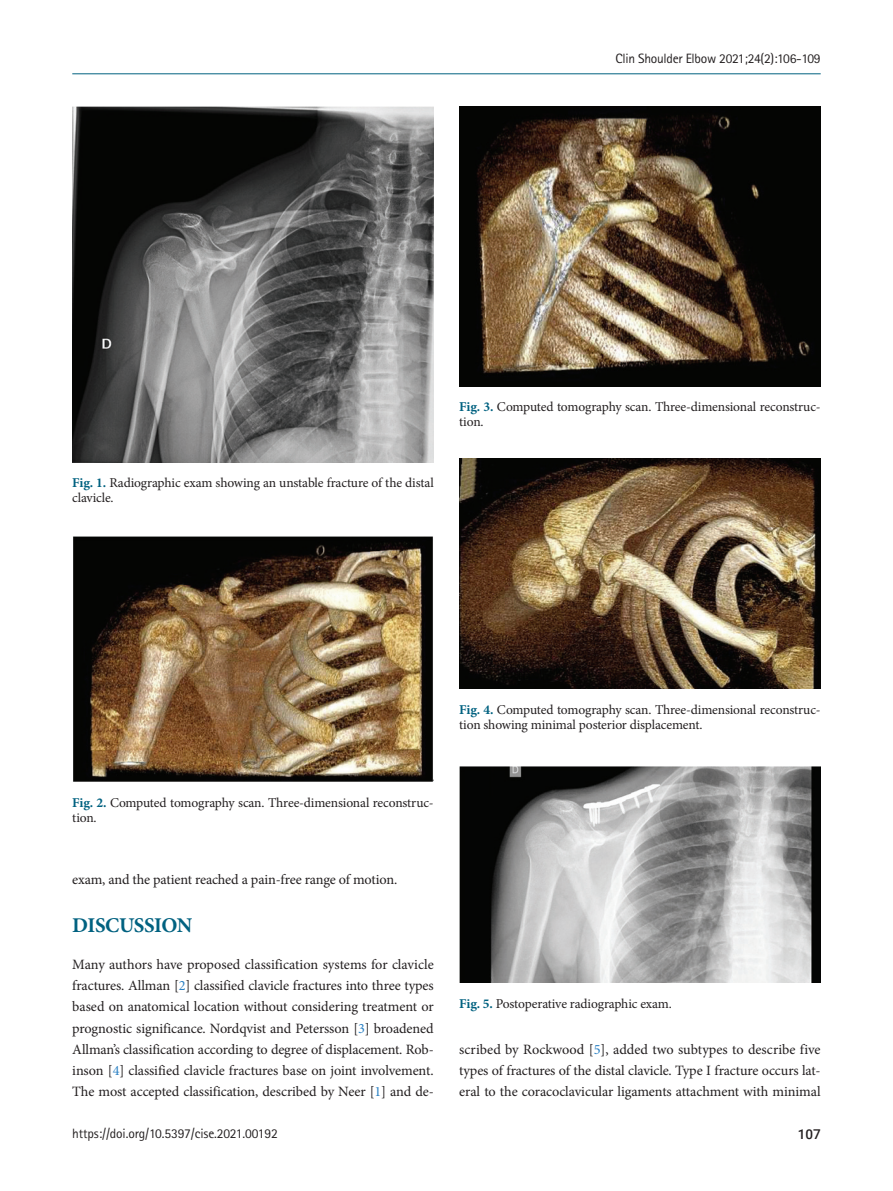
<style>
.page{position:relative;width:893px;height:1191px;background:#fff}
.page>*{position:absolute;margin:0;border:0;box-sizing:border-box;transform-origin:0 0}
.t1{font:700 21px "Minion Pro";letter-spacing:-.02em;color:#006180}
.t2{font:14.25px/21.3px "Minion Pro";letter-spacing:-.01em;color:#231f20;text-align:justify}
.t3{font:13.5px/15px "Minion Pro";letter-spacing:-.01em;color:#231f20}
.t4{font:13.5px "Rotis Sans Serif Std";letter-spacing:-.02em;color:#231f20}
.t5{font:500 13.5px "Roboto";color:#231f20}
.s1{font-weight:700;color:#006180}
.s2{color:#2a80c3}
</style>
<div class="page">
<img style="left:72px;top:106px;width:362px;height:356px">
<img style="left:73px;top:536px;width:361px;height:245px">
<img style="left:459px;top:106px;width:362px;height:280px">
<img style="left:459px;top:458px;width:362px;height:231px">
<img style="left:459px;top:766px;width:362px;height:216px">
<hr style="left:72px;top:73px;width:749px;height:1px;background:#006180">
<p class="t4" style="left:615px;top:51px;width:207px">Clin Shoulder Elbow 2021;24(2):106-109</p>
<p class="t3" style="left:72px;top:475px;width:363px"><span class="s1">Fig. 1.</span> Radiographic exam showing an unstable fracture of the distal clavicle.</p>
<p class="t3" style="left:459px;top:399px;width:363px"><span class="s1">Fig. 3.</span> Computed tomography scan. Three-dimensional reconstruc&shy;tion.</p>
<p class="t3" style="left:459px;top:702px;width:363px"><span class="s1">Fig. 4.</span> Computed tomography scan. Three-dimensional reconstruc&shy;tion showing minimal posterior displacement.</p>
<p class="t3" style="left:72px;top:795px;width:363px"><span class="s1">Fig. 2.</span> Computed tomography scan. Three-dimensional reconstruc&shy;tion.</p>
<p class="t2" style="left:72px;top:868px;width:326px">exam, and the patient reached a pain-free range of motion.</p>
<h1 class="t1" style="left:72px;top:910px;width:121px">DISCUSSION</h1>
<p class="t2" style="left:72px;top:953px;width:363px">Many authors have proposed classification systems for clavicle fractures. Allman [<span class="s2">2</span>] classified clavicle fractures into three types based on anatomical location without considering treatment or prognostic significance. Nordqvist and Petersson [<span class="s2">3</span>] broadened Allman’s classification according to degree of displacement. Rob&shy;inson [<span class="s2">4</span>] classified clavicle fractures base on joint involvement.<br>The most accepted classification, described by Neer [<span class="s2">1</span>] and de-</p>
<p class="t3" style="left:459px;top:995px;width:214px"><span class="s1">Fig. 5.</span> Postoperative radiographic exam.</p>
<p class="t2" style="left:459px;top:1038px;width:363px">scribed by Rockwood [<span class="s2">5</span>], added two subtypes to describe five types of fractures of the distal clavicle. Type I fracture occurs lat&shy;eral to the coracoclavicular ligaments attachment with minimal</p>
<p class="t4" style="left:72px;top:1125px;width:207px">https://doi.org/10.5397/cise.2021.00192</p>
<p class="t5" style="left:798px;top:1124px;width:25px">107</p>
</div>
